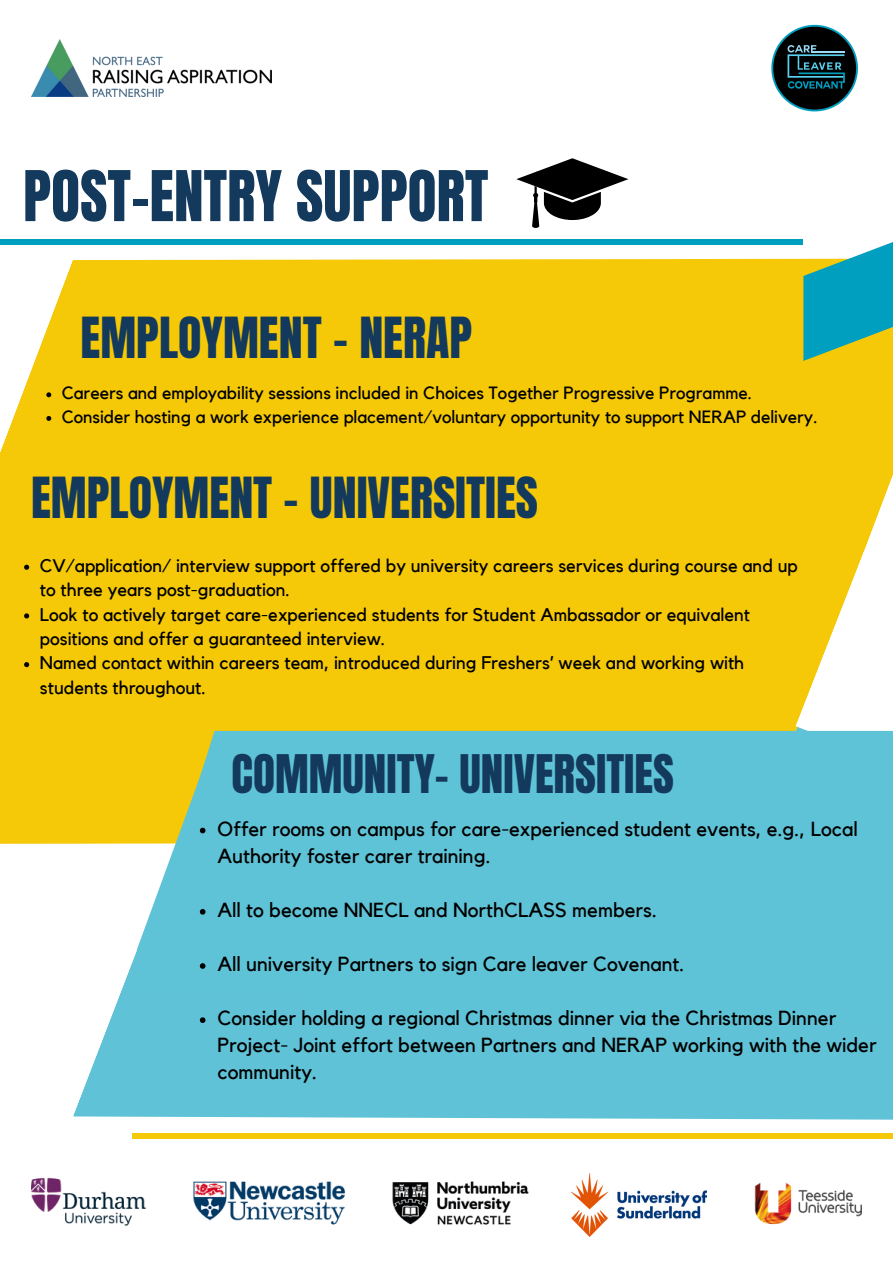
<style>
.page{position:relative;width:893px;height:1264px;background:#fff}
.page>*{position:absolute;margin:0;border:0;box-sizing:border-box;transform-origin:0 0}
.t1{font:59.4px "Anton";color:#133a5c}
.t2{font:48.15px "Anton";color:#133a5c}
.t3{font:45.15px "Anton";color:#133a5c}
.t4{font:20.25px/27.2px "Kollektif";color:#000}
.t5{font:18.3px/24.3px "Kollektif";color:#000}
.t6{font:17.7px/23.5px "Kollektif";color:#000}
</style>
<div class="page">
<div style="left:73px;top:964px;width:819px;height:155px;background:#5fc2d6"></div>
<div style="left:0;top:258px;width:892px;height:586px;background:#f5c908"></div>
<div style="left:0;top:239px;width:803px;height:6px;background:#009fbf"></div>
<svg style="left:771px;top:25px;width:86px;height:86px"></svg>
<img style="left:32px;top:40px;width:239px;height:57px">
<img style="left:32px;top:1177px;width:829px;height:49px">
<img style="left:571px;top:1173px;width:135px;height:63px">
<div style="left:132px;top:1133px;width:760px;height:5px;background:#f5c908"></div>
<svg style="left:803px;top:242px;width:89px;height:119px;background:#48b0a4"></svg>
<div style="left:308px;top:886px;width:584px;height:133px;background:#5fc3d7"></div>
<svg style="left:24px;top:564px;width:5px;height:5px"></svg>
<svg style="left:24px;top:613px;width:5px;height:5px"></svg>
<svg style="left:24px;top:662px;width:5px;height:5px"></svg>
<svg style="left:795px;top:550px;width:97px;height:181px"></svg>
<div style="left:132px;top:731px;width:760px;height:260px;background:#5fc3d7"></div>
<svg style="left:46px;top:392px;width:5px;height:5px"></svg>
<svg style="left:46px;top:416px;width:5px;height:5px"></svg>
<svg style="left:200px;top:827px;width:5px;height:6px"></svg>
<svg style="left:200px;top:909px;width:5px;height:5px"></svg>
<svg style="left:200px;top:963px;width:5px;height:5px"></svg>
<svg style="left:200px;top:1017px;width:5px;height:5px"></svg>
<svg style="left:516px;top:158px;width:112px;height:70px"></svg>
<h1 class="t1" style="left:23px;top:153px;width:467px">POST-ENTRY SUPPORT</h1>
<h2 class="t2" style="left:81px;top:303px;width:393px">EMPLOYMENT - NERAP</h2>
<p class="t6" style="left:62px;top:382px;width:757px">Careers and employability sessions included in Choices Together Progressive Programme.<br>Consider hosting a work experience placement/voluntary opportunity to support NERAP delivery.</p>
<h2 class="t2" style="left:31px;top:463px;width:508px">EMPLOYMENT - UNIVERSITIES</h2>
<p class="t5" style="left:40px;top:554px;width:759px">CV/application/ interview support offered by university careers services during course and up to three years post-graduation.<br>Look to actively target care-experienced students for Student Ambassador or equivalent positions and offer a guaranteed interview.<br>Named contact within careers team, introduced during Freshers’ week and working with students throughout.</p>
<h3 class="t3" style="left:231px;top:741px;width:444px">COMMUNITY- UNIVERSITIES</h3>
<p class="t4" style="left:217px;top:815px;width:641px">Offer rooms on campus for care-experienced student events, e.g., Local<br>Authority foster carer training.</p>
<p class="t4" style="left:217px;top:897px;width:441px">All to become NNECL and NorthCLASS members.</p>
<p class="t4" style="left:217px;top:951px;width:468px">All university Partners to sign Care leaver Covenant.</p>
<p class="t4" style="left:217px;top:1005px;width:660px">Consider holding a regional Christmas dinner via the Christmas Dinner<br>Project- Joint effort between Partners and NERAP working with the wider community.</p>
</div>
